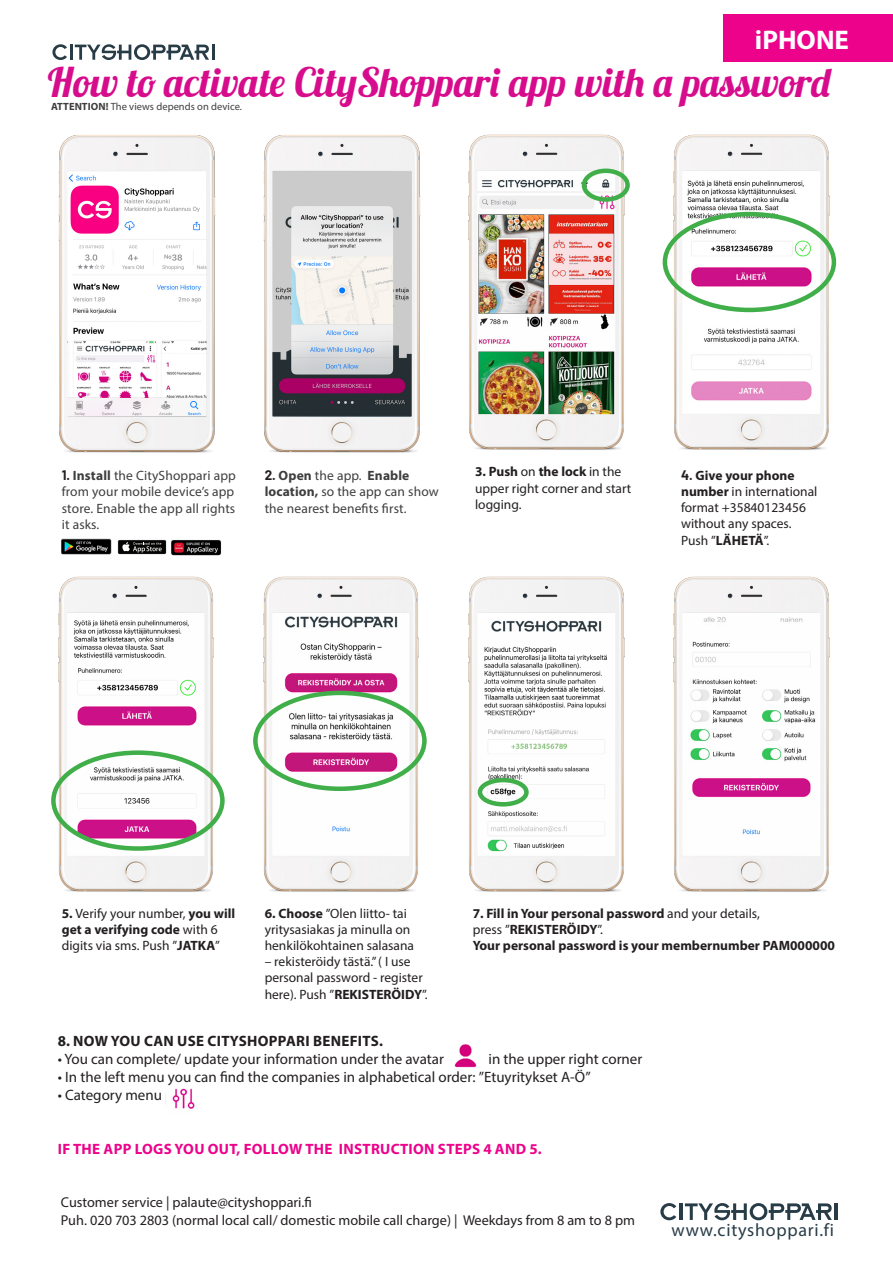
<style>
.page{position:relative;width:893px;height:1263px;background:#fff}
.page>*{position:absolute;margin:0;border:0;box-sizing:border-box;transform-origin:0 0}
.t1{font:40.5px "Lobster 1.3";color:#d70c8c}
.t2{font:700 27px "Myriad Pro";color:#fff}
.t3{font:18px "Myriad Pro";letter-spacing:.04em;color:#283c47}
.t4{font:15px "Myriad Pro";color:#231f20}
.t5{font:700 15px "Myriad Pro";letter-spacing:.02em;color:#ed028c}
.t6{font:700 15px "Myriad Pro";letter-spacing:.02em;color:#231f20}
.t7{font:14.25px "Myriad Pro";color:#231f20}
.t8{font:13.5px/16.2px "Myriad Pro";color:#231f20}
.t9{font:13.5px/16.5px "Myriad Pro";letter-spacing:.01em;color:#3e3e3f;text-align:justify}
.t10{font:700 13.5px "Myriad Pro";color:#231f20}
.t11{font:10.5px "Myriad Pro";letter-spacing:.005em;color:#3e3e3f}
.s1{font-weight:700}
.s2{font-family:"Barlow";font-weight:700;color:#231f20}
.s3{font-family:"Barlow";font-weight:700}
.s4{font-weight:400}
</style>
<div class="page">
<img style="left:454px;top:1044px;width:23px;height:24px">
<img style="left:58px;top:135px;width:158px;height:318px">
<img style="left:468px;top:134px;width:162px;height:316px">
<img style="left:256px;top:576px;width:170px;height:316px">
<img style="left:666px;top:134px;width:170px;height:316px">
<img style="left:51px;top:576px;width:169px;height:316px">
<img style="left:468px;top:576px;width:157px;height:316px">
<img style="left:673px;top:576px;width:157px;height:316px">
<img style="left:263px;top:135px;width:158px;height:318px">
<div style="left:582px;top:169px;width:48px;height:33px;border:4px solid #40ae49;border-radius:50%"></div>
<div style="left:253px;top:691px;width:174px;height:100px;border:4px solid #40ae49;border-radius:50%"></div>
<div style="left:478px;top:778px;width:51px;height:28px;border:4px solid #40ae49;border-radius:50%"></div>
<div style="left:663px;top:212px;width:173px;height:100px;border:4px solid #40ae49;border-radius:50%"></div>
<div style="left:51px;top:750px;width:174px;height:101px;border:4px solid #40ae49;border-radius:50%"></div>
<hr style="left:212px;top:45px;width:3px;height:15px;background:#283c47">
<svg style="left:52px;top:44px;width:157px;height:16px"></svg>
<hr style="left:835px;top:1203px;width:3px;height:17px;background:#283c47">
<svg style="left:660px;top:1203px;width:16px;height:17px"></svg>
<hr style="left:679px;top:1203px;width:3px;height:17px;background:#283c47">
<svg style="left:685px;top:1203px;width:147px;height:17px"></svg>
<img style="left:172px;top:1088px;width:23px;height:21px">
<div style="left:724px;top:15px;width:169px;height:47px;background:#ed028c"></div>
<img style="left:61px;top:538px;width:50px;height:17px">
<div style="left:118px;top:540px;width:48px;height:14px;background:#040503"></div>
<svg style="left:122px;top:542px;width:40px;height:11px"></svg>
<img style="left:171px;top:540px;width:51px;height:16px">
<p class="t2" style="left:755px;top:22px;width:96px">iPHONE</p>
<p class="t1" style="left:48px;top:57px;width:784px">How to activate CityShoppari app with a password</p>
<p class="t11" style="left:51px;top:100px;width:192px"><span class="s1">ATTENTION!</span> The views depends on device.</p>
<p class="t9" style="left:62px;top:467px;width:176px"><span class="s2">1.</span> <span class="s1">Install</span> the CityShoppari app from your mobile device’s app store. Enable the app all rights it asks.</p>
<p class="t9" style="left:265px;top:467px;width:176px;text-align:left"><span class="s2">2.</span> <span class="s1">Open</span> the app. <span class="s1">Enable location,</span> so the app can show the nearest benefits first.</p>
<p class="t8" style="left:475px;top:464px;width:158px"><span class="s1">3. Push</span> on <span class="s1">the lock</span> in the upper right corner and start logging.</p>
<p class="t8" style="left:681px;top:467px;width:138px"><span class="s3">4.</span> <span class="s1">Give your phone number</span> in international format +35840123456 without any spaces.<br>Push ”<span class="s1">LÄHETÄ</span>”.</p>
<p class="t8" style="left:62px;top:905px;width:175px"><span class="s1">5.</span> Verify your number, <span class="s1">you will get a verifying code</span> with 6 digits via sms. Push ”<span class="s1">JATKA</span>”</p>
<p class="t8" style="left:265px;top:905px;width:151px"><span class="s1">6. Choose</span> ”Olen liitto- tai yritysasiakas ja minulla on henkilökohtainen salasana</p>
<p class="t8" style="left:265px;top:953px;width:164px">– rekisteröidy tästä.” ( I use personal password - register here). Push ”<span class="s1">REKISTERÖIDY</span>”.</p>
<p class="t10" style="left:473px;top:904px;width:289px">7. Fill in Your personal password <span class="s4">and your details,</span></p>
<p class="t10" style="left:473px;top:920px;width:132px"><span class="s4">press ”</span>REKISTERÖIDY<span class="s4">”.</span></p>
<p class="t10" style="left:473px;top:937px;width:364px">Your personal password is your membernumber PAM000000</p>
<p class="t6" style="left:58px;top:1031px;width:327px">8. NOW YOU CAN USE CITYSHOPPARI BENEFITS.</p>
<p class="t4" style="left:58px;top:1050px;width:388px">• You can complete/ update your information under the avatar</p>
<p class="t4" style="left:489px;top:1050px;width:155px">in the upper right corner</p>
<p class="t4" style="left:58px;top:1068px;width:534px">• In the left menu you can find the companies in alphabetical order: ”Etuyritykset A-Ö”</p>
<p class="t4" style="left:58px;top:1086px;width:106px">• Category menu</p>
<p class="t5" style="left:58px;top:1139px;width:485px">IF THE APP LOGS YOU OUT, FOLLOW THE INSTRUCTION STEPS 4 AND 5.</p>
<p class="t7" style="left:61px;top:1194px;width:253px">Customer service | palaute@cityshoppari.fi</p>
<p class="t7" style="left:61px;top:1211px;width:576px">Puh. 020 703 2803 (normal local call/ domestic mobile call charge) | Weekdays from 8 am to 8 pm</p>
<p class="t3" style="left:672px;top:1218px;width:164px">www.cityshoppari.fi</p>
</div>
